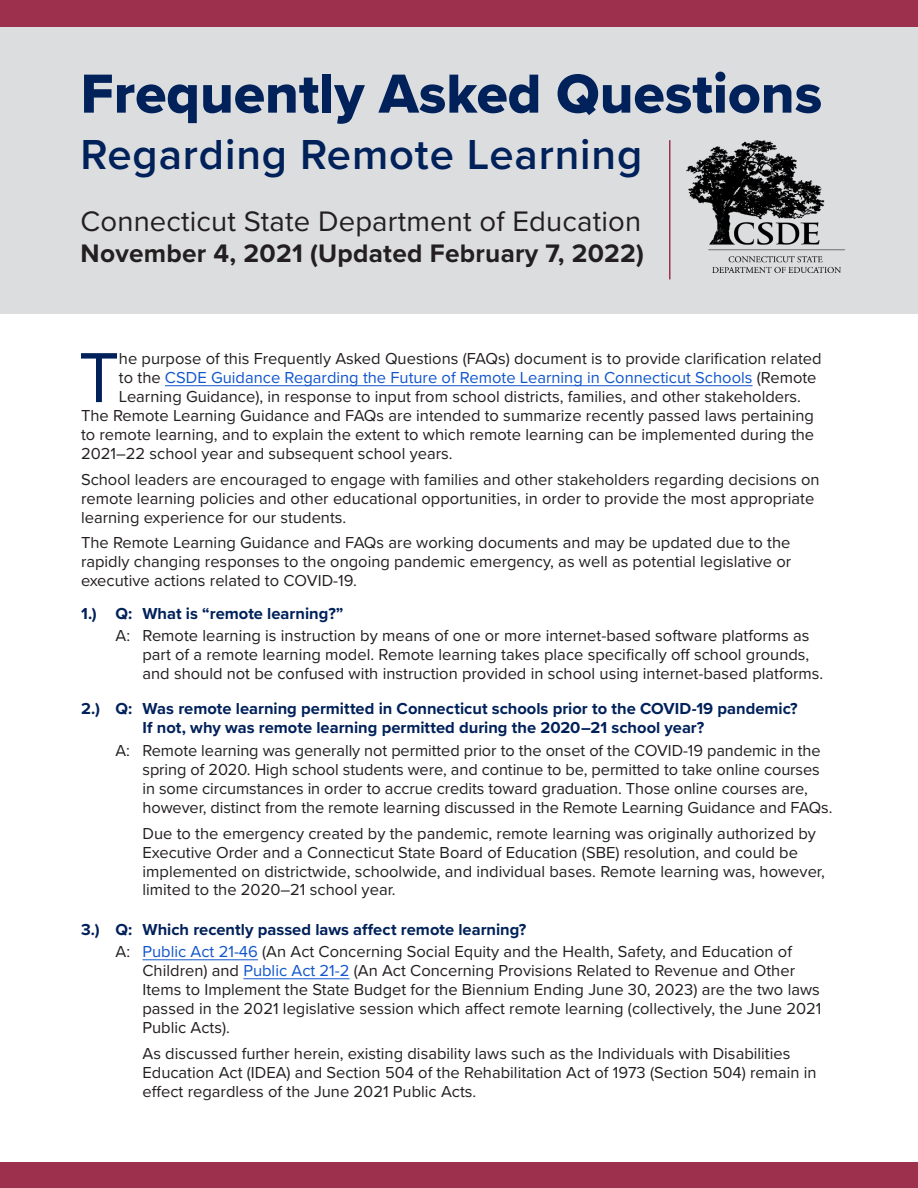
<style>
.page{position:relative;width:918px;height:1188px;background:#fff}
.page>*{position:absolute;margin:0;border:0;box-sizing:border-box;transform-origin:0 0}
.body_answer_paragrap{font:73.35px "Proxima Nova";color:#00215a}
.t1{font:57px "Proxima Nova Extrabld";color:#00215a}
.t2{font:600 43.5px "Proxima Nova";letter-spacing:.02em;color:#00215a}
.t3{font:29.25px "Proxima Nova";letter-spacing:.005em;color:#231f20}
.t4{font:700 26.25px "Proxima Nova";letter-spacing:.01em;color:#231f20}
.body_answer_paragrap-2{font:16.5px/18.9px "Proxima Nova";color:#231f20}
.question{font:700 16.5px/19px "Proxima Nova";color:#00215a}
.body_answer_paragrap-3{font:16.5px "Proxima Nova";color:#15c}
.s1{color:#231f20}
.s2{color:#15c}
</style>
<div class="page">
<div style="left:0;top:0;width:918px;height:313px;background:#dcdddf"></div>
<hr style="left:165px;top:385px;width:588px;height:1px;background:#15c">
<hr style="left:142px;top:960px;width:116px;height:1px;background:#15c">
<hr style="left:243px;top:979px;width:107px;height:1px;background:#15c">
<div style="left:0;top:0;width:918px;height:26px;background:#9d304d"></div>
<hr style="left:669px;top:140px;width:1px;height:139px;background:#9d304d">
<img style="left:687px;top:141px;width:157px;height:132px">
<div style="left:0;top:1162px;width:918px;height:26px;background:#9d304d"></div>
<p class="t1" style="left:81px;top:51px;width:743px">Frequently Asked Questions</p>
<p class="t2" style="left:81px;top:122px;width:563px">Regarding Remote Learning</p>
<p class="t3" style="left:81px;top:199px;width:562px">Connecticut State Department of Education</p>
<p class="t4" style="left:81px;top:234px;width:565px">November 4, 2021 (Updated February 7, 2022)</p>
<p class="body_answer_paragrap" style="left:79px;top:323px;width:42px">T</p>
<p class="body_answer_paragrap-2" style="left:119px;top:348px;width:704px">he purpose of this Frequently Asked Questions (FAQs) document is to provide clarification related</p>
<p class="body_answer_paragrap-3" style="left:119px;top:365px;width:699px"><span class="s1">to the</span> CSDE Guidance Regarding the Future of Remote Learning in Connecticut Schools <span class="s1">(Remote</span></p>
<p class="body_answer_paragrap-2" style="left:119px;top:386px;width:684px">Learning Guidance), in response to input from school districts, families, and other stakeholders.</p>
<p class="body_answer_paragrap-2" style="left:81px;top:405px;width:734px">The Remote Learning Guidance and FAQs are intended to summarize recently passed laws pertaining</p>
<p class="body_answer_paragrap-2" style="left:81px;top:424px;width:735px">to remote learning, and to explain the extent to which remote learning can be implemented during the</p>
<p class="body_answer_paragrap-2" style="left:81px;top:443px;width:373px">2021–22 school year and subsequent school years.</p>
<p class="body_answer_paragrap-2" style="left:81px;top:469px;width:740px">School leaders are encouraged to engage with families and other stakeholders regarding decisions on remote learning policies and other educational opportunities, in order to provide the most appropriate learning experience for our students.</p>
<p class="body_answer_paragrap-2" style="left:81px;top:533px;width:712px;text-align:justify">The Remote Learning Guidance and FAQs are working documents and may be updated due to the rapidly changing responses to the ongoing pandemic emergency, as well as potential legislative or executive actions related to COVID-19.</p>
<p class="question" style="left:81px;top:603px;width:264px">1.) Q: What is “remote learning?”</p>
<p class="body_answer_paragrap-2" style="left:142px;top:626px;width:682px;text-indent:-27px">A: Remote learning is instruction by means of one or more internet-based software platforms as part of a remote learning model. Remote learning takes place specifically off school grounds, and should not be confused with instruction provided in school using internet-based platforms.</p>
<p class="question" style="left:142px;top:699px;width:657px;text-indent:-62px">2.) Q: Was remote learning permitted in Connecticut schools prior to the COVID-19 pandemic?<br>If not, why was remote learning permitted during the 2020–21 school year?</p>
<p class="body_answer_paragrap-2" style="left:142px;top:740px;width:692px;text-indent:-27px">A: Remote learning was generally not permitted prior to the onset of the COVID-19 pandemic in the spring of 2020. High school students were, and continue to be, permitted to take online courses in some circumstances in order to accrue credits toward graduation. Those online courses are, however, distinct from the remote learning discussed in the Remote Learning Guidance and FAQs.</p>
<p class="body_answer_paragrap-2" style="left:142px;top:823px;width:684px">Due to the emergency created by the pandemic, remote learning was originally authorized by Executive Order and a Connecticut State Board of Education (SBE) resolution, and could be implemented on districtwide, schoolwide, and individual bases. Remote learning was, however, limited to the 2020–21 school year.</p>
<p class="question" style="left:81px;top:919px;width:447px">3.) Q: Which recently passed laws affect remote learning?</p>
<p class="body_answer_paragrap-2" style="left:142px;top:942px;width:681px;text-indent:-27px">A: <span class="s2">Public Act 21-46</span> (An Act Concerning Social Equity and the Health, Safety, and Education of Children) and <span class="s2">Public Act 21-2</span> (An Act Concerning Provisions Related to Revenue and Other Items to Implement the State Budget for the Biennium Ending June 30, 2023) are the two laws passed in the 2021 legislative session which affect remote learning (collectively, the June 2021<br>Public Acts).</p>
<p class="body_answer_paragrap-2" style="left:142px;top:1043px;width:676px">As discussed further herein, existing disability laws such as the Individuals with Disabilities<br>Education Act (IDEA) and Section 504 of the Rehabilitation Act of 1973 (Section 504) remain in effect regardless of the June 2021 Public Acts.</p>
</div>
